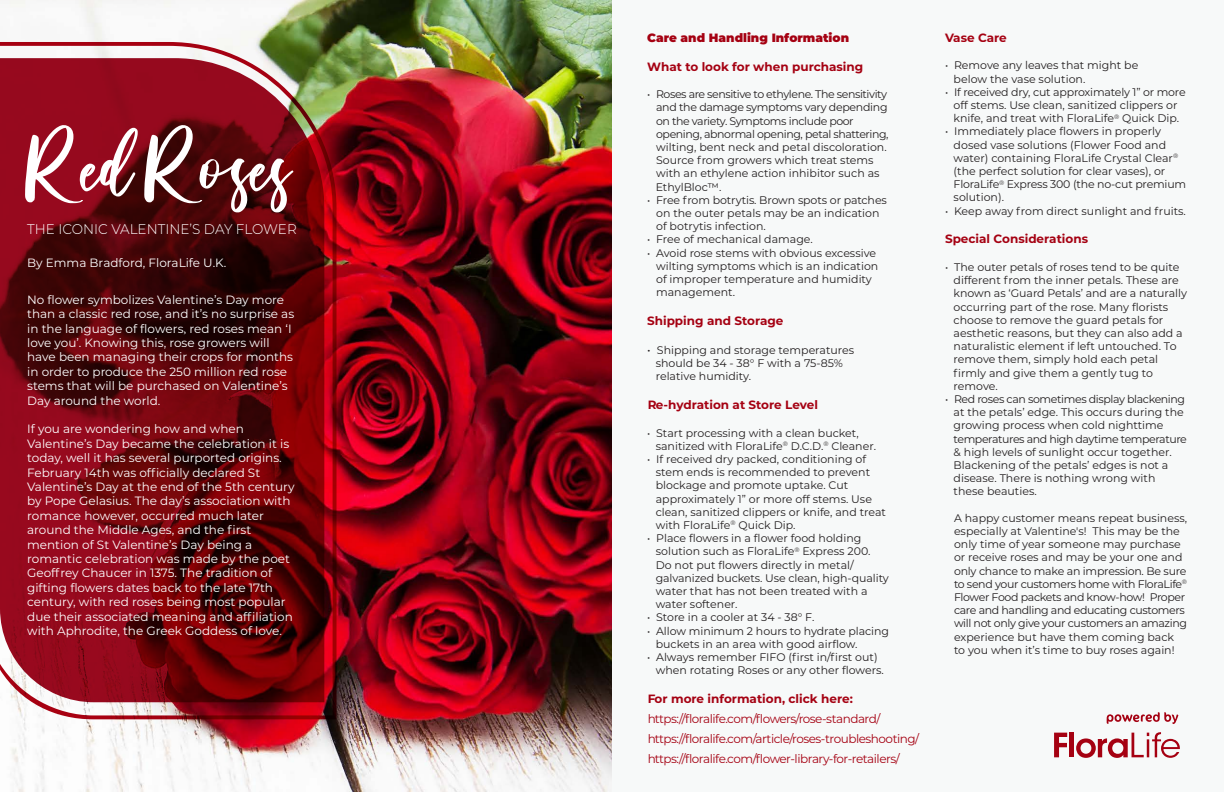
<style>
.page{position:relative;width:1224px;height:792px;background:#fff}
.page>*{position:absolute;margin:0;border:0;box-sizing:border-box;transform-origin:0 0}
.t1{font:300 14px "Montserrat";color:#fff}
.t2{font:12px/14.4px "Montserrat";color:#fff}
.t3{font:12px/20px "Montserrat";letter-spacing:-.04em;color:#ab0213}
.t4{font:700 12px "Montserrat";color:#ab0213}
.t5{font:900 12px "Montserrat";color:#ab0213}
.t6{font:11px/13.2px "Montserrat";color:#231f20}
.t7{font:11px/13.2px "Montserrat";letter-spacing:-.03em;color:#231f20}
.s1{font-family:"Minion Pro"}
.s2{font-size:12px}
</style>
<div class="page">
<div style="left:612px;top:0;width:612px;height:792px;background:#f7f9f9"></div>
<svg style="left:1107px;top:712px;width:72px;height:12px"></svg>
<svg style="left:1054px;top:733px;width:13px;height:24px"></svg>
<hr style="left:1070px;top:733px;width:4px;height:24px;background:#ab0213">
<svg style="left:1076px;top:732px;width:104px;height:26px"></svg>
<img style="left:0;top:0;width:612px;height:792px">
<svg style="left:0;top:42px;width:337px;height:677px;background:#731118"></svg>
<svg style="left:25px;top:125px;width:113px;height:78px"></svg>
<svg style="left:144px;top:125px;width:149px;height:88px"></svg>
<p class="t1" style="left:27px;top:220px;width:271px">THE ICONIC VALENTINE’S DAY FLOWER</p>
<p class="t2" style="left:27px;top:255px;width:201px">By Emma Bradford, FloraLife U.K.</p>
<p class="t2" style="left:27px;top:292px;width:269px">No flower symbolizes Valentine’s Day more than a classic red rose, and it’s no surprise as in the language of flowers<span class="s1">,</span> red roses mean ‘I love you’. Knowing this, rose growers will have been managing their crops for months in order to produce the 250 million red rose stems that will be purchased on Valentine’s Day around the world.</p>
<p class="t2" style="left:27px;top:421px;width:269px">If you are wondering how and when Valentine’s Day became the celebration it is today, well it has several purported origins.<br>February 14th was officially declared St Valentine’s Day at the end of the 5th century by Pope Gelasius. The day’s association with romance however, occurred much later around the Middle Ages, and the first mention of St Valentine’s Day being a romantic celebration was made by the poet Geoffrey Chaucer in 1375. The tradition of gifting flowers dates back to the late 17th century, with red roses being most popular due their associated meaning and affiliation with Aphrodite, the Greek Goddess of love.</p>
<p class="t5" style="left:647px;top:29px;width:203px">Care and Handling Information</p>
<p class="t4" style="left:647px;top:58px;width:218px">What to look for when purchasing</p>
<p class="t7" style="left:656px;top:87px;width:234px;text-indent:-9px">• Roses are sensitive to ethylene. The sensitivity and the damage symptoms vary depending on the variety. Symptoms include poor opening, abnormal opening, petal shattering, wilting, bent neck and petal discoloration.<br>Source from growers which treat stems with an ethylene action inhibitor such as EthylBloc™.</p>
<p class="t6" style="left:656px;top:193px;width:232px;text-indent:-9px">• Free from botrytis. Brown spots or patches on the outer petals may be an indication of botrytis infection.</p>
<p class="t6" style="left:647px;top:233px;width:167px">• Free of mechanical damage.</p>
<p class="t6" style="left:656px;top:246px;width:224px;text-indent:-9px">• Avoid rose stems with obvious excessive wilting symptoms which is an indication of improper temperature and humidity management.</p>
<p class="t4" style="left:647px;top:312px;width:138px">Shipping and Storage</p>
<p class="t6" style="left:656px;top:343px;width:200px;text-indent:-9px"><span class="s2">•</span> Shipping and storage temperatures should be 34 - 38° F with a 75-85% relative humidity.</p>
<p class="t4" style="left:647px;top:396px;width:172px">Re-hydration at Store Level</p>
<p class="t6" style="left:656px;top:426px;width:222px;text-indent:-9px">• Start processing with a clean bucket, sanitized with FloraLife<sup>®</sup> D.C.D.<sup>®</sup> Cleaner.</p>
<p class="t6" style="left:656px;top:452px;width:232px;text-indent:-9px">• If received dry packed, conditioning of stem ends is recommended to prevent blockage and promote uptake. Cut approximately 1” or more off stems. Use clean, sanitized clippers or knife, and treat with FloraLife<sup>®</sup> Quick Dip.</p>
<p class="t6" style="left:656px;top:531px;width:235px;text-indent:-9px">• Place flowers in a flower food holding solution such as FloraLife<sup>®</sup> Express 200.<br>Do not put flowers directly in metal/ galvanized buckets. Use clean, high-quality water that has not been treated with a water softener.</p>
<p class="t6" style="left:647px;top:611px;width:169px">• Store in a cooler at 34 - 38° F.</p>
<p class="t6" style="left:656px;top:624px;width:235px;text-indent:-9px">• Allow minimum 2 hours to hydrate placing buckets in an area with good airflow.</p>
<p class="t6" style="left:656px;top:650px;width:229px;text-indent:-9px">• Always remember FIFO (first in/first out) when rotating Roses or any other flowers.</p>
<p class="t4" style="left:647px;top:690px;width:207px">For more information, click here:</p>
<p class="t3" style="left:647px;top:708px;width:274px">https://floralife.com/flowers/rose-standard/ https://floralife.com/article/roses-troubleshooting/ https://floralife.com/flower-library-for-retailers/</p>
<p class="t4" style="left:945px;top:29px;width:63px">Vase Care</p>
<p class="t6" style="left:954px;top:59px;width:186px;text-indent:-9px">• Remove any leaves that might be below the vase solution.</p>
<p class="t6" style="left:945px;top:85px;width:242px;text-align:center">• If received dry, cut approximately 1” or more off stems. Use clean, sanitized clippers or knife, and treat with FloraLife<sup>®</sup> Quick Dip.</p>
<p class="t6" style="left:954px;top:125px;width:234px;text-indent:-9px">• Immediately place flowers in properly dosed vase solutions (Flower Food and water) containing FloraLife Crystal Clear<sup>® </sup>(the perfect solution for clear vases), or FloraLife<sup>®</sup> Express 300 (the no-cut premium solution).</p>
<p class="t6" style="left:945px;top:204px;width:242px">• Keep away from direct sunlight and fruits.</p>
<p class="t4" style="left:945px;top:231px;width:145px">Special Considerations</p>
<p class="t6" style="left:954px;top:260px;width:235px;text-indent:-9px">• The outer petals of roses tend to be quite different from the inner petals. These are known as ‘Guard Petals’ and are a naturally occurring part of the rose. Many florists choose to remove the guard petals for aesthetic reasons, but they can also add a naturalistic element if left untouched. To remove them, simply hold each petal firmly and give them a gently tug to remove.</p>
<p class="t6" style="left:954px;top:392px;width:235px;text-indent:-9px">• Red roses can sometimes display blackening at the petals’ edge. This occurs during the growing process when cold nighttime temperatures and high daytime temperature &amp; high levels of sunlight occur together.<br>Blackening of the petals’ edges is not a disease. There is nothing wrong with these beauties.</p>
<p class="t6" style="left:954px;top:511px;width:235px">A happy customer means repeat business, especially at Valentine's! This may be the only time of year someone may purchase or receive roses and may be your one and only chance to make an impression. Be sure to send your customers home with FloraLife<sup>® </sup>Flower Food packets and know-how! Proper care and handling and educating customers will not only give your customers an amazing experience but have them coming back to you when it’s time to buy roses again!</p>
</div>
